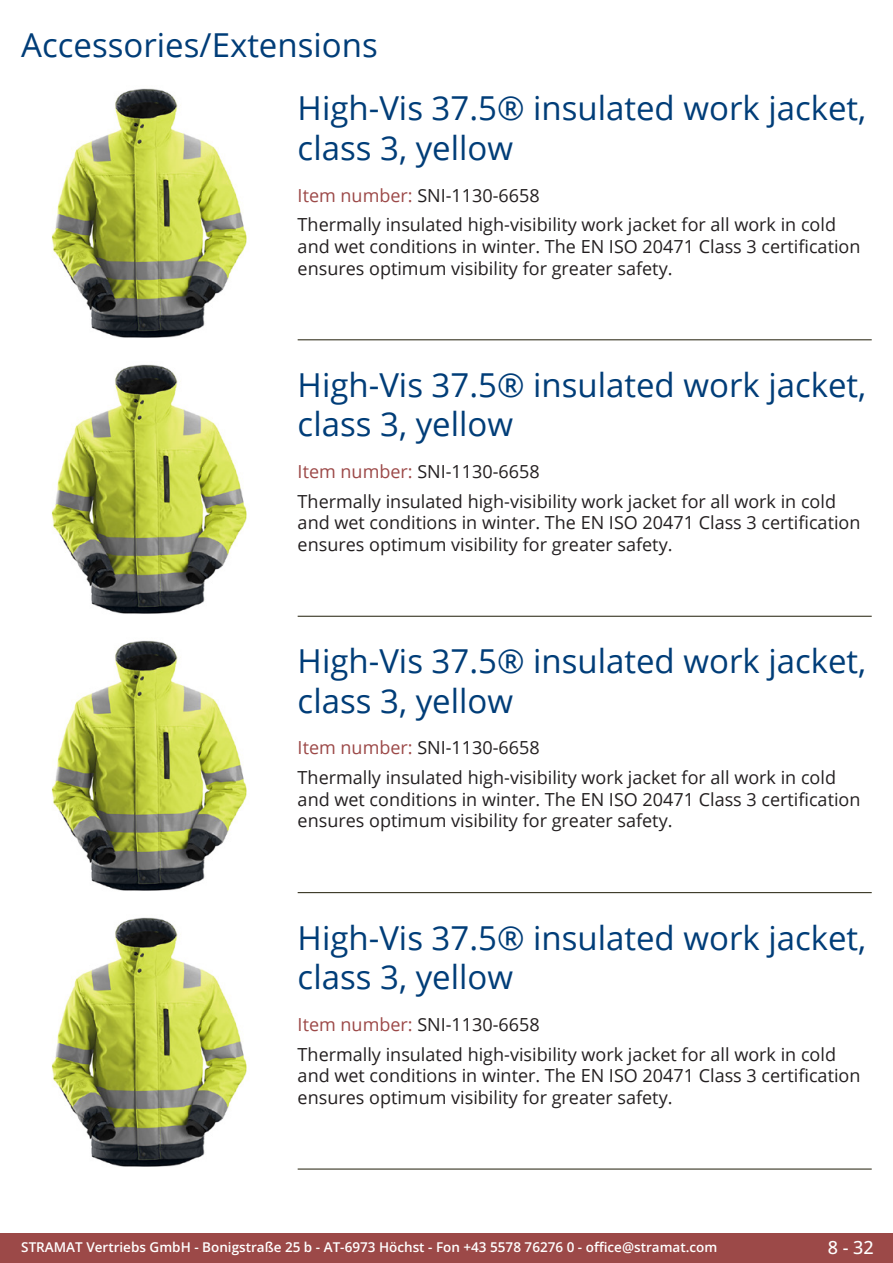
<style>
.page{position:relative;width:893px;height:1263px;background:#fff}
.page>*{position:absolute;margin:0;border:0;box-sizing:border-box;transform-origin:0 0}
.Produkttitel{font:33px/39.6px "Open Sans";color:#003d78}
.RastTitel{font:33px "Open Sans";color:#003d78}
.Beschreibung_Text{font:18px/21.6px "Open Sans";color:#231f20}
.TechDaten_Überschrif{font:18px "Open Sans";color:#231f20}
.t1{font:500 18px "Open Sans";color:#fff}
.t2{font:600 13.5px "Open Sans";color:#fff}
.s1{color:#9c4948}
</style>
<div class="page">
<div style="left:0;top:1233px;width:893px;height:30px;background:#9c4948"></div>
<hr style="left:298px;top:340px;width:574px;height:1px;background:#201d08">
<hr style="left:298px;top:616px;width:574px;height:1px;background:#201d08">
<hr style="left:298px;top:892px;width:574px;height:1px;background:#201d08">
<hr style="left:298px;top:1169px;width:574px;height:1px;background:#201d08">
<img style="left:51px;top:88px;width:196px;height:250px">
<img style="left:51px;top:364px;width:196px;height:250px">
<img style="left:51px;top:640px;width:196px;height:251px">
<img style="left:51px;top:917px;width:196px;height:250px">
<p class="RastTitel" style="left:21px;top:22px;width:358px">Accessories/Extensions</p>
<p class="Produkttitel" style="left:298px;top:88px;width:570px">High-Vis 37.5® insulated work jacket, class 3, yellow</p>
<p class="TechDaten_Überschrif" style="left:298px;top:183px;width:244px"><span class="s1">Item number:</span> SNI-1130-6658</p>
<p class="Beschreibung_Text" style="left:298px;top:214px;width:564px">Thermally insulated high-visibility work jacket for all work in cold and wet conditions in winter. The EN ISO 20471 Class 3 certification ensures optimum visibility for greater safety.</p>
<p class="Produkttitel" style="left:298px;top:364px;width:570px">High-Vis 37.5® insulated work jacket, class 3, yellow</p>
<p class="TechDaten_Überschrif" style="left:298px;top:459px;width:244px"><span class="s1">Item number:</span> SNI-1130-6658</p>
<p class="Beschreibung_Text" style="left:298px;top:490px;width:564px">Thermally insulated high-visibility work jacket for all work in cold and wet conditions in winter. The EN ISO 20471 Class 3 certification ensures optimum visibility for greater safety.</p>
<p class="Produkttitel" style="left:298px;top:640px;width:570px">High-Vis 37.5® insulated work jacket, class 3, yellow</p>
<p class="TechDaten_Überschrif" style="left:298px;top:735px;width:244px"><span class="s1">Item number:</span> SNI-1130-6658</p>
<p class="Beschreibung_Text" style="left:298px;top:766px;width:564px">Thermally insulated high-visibility work jacket for all work in cold and wet conditions in winter. The EN ISO 20471 Class 3 certification ensures optimum visibility for greater safety.</p>
<p class="Produkttitel" style="left:298px;top:917px;width:570px">High-Vis 37.5® insulated work jacket, class 3, yellow</p>
<p class="TechDaten_Überschrif" style="left:298px;top:1012px;width:244px"><span class="s1">Item number:</span> SNI-1130-6658</p>
<p class="Beschreibung_Text" style="left:298px;top:1043px;width:564px">Thermally insulated high-visibility work jacket for all work in cold and wet conditions in winter. The EN ISO 20471 Class 3 certification ensures optimum visibility for greater safety.</p>
<p class="t2" style="left:21px;top:1238px;width:698px">STRAMAT Vertriebs GmbH - Bonigstraße 25 b - AT-6973 Höchst - Fon +43 5578 76276 0 - office@stramat.com</p>
<p class="t1" style="left:828px;top:1234px;width:48px">8 - 32</p>
</div>
